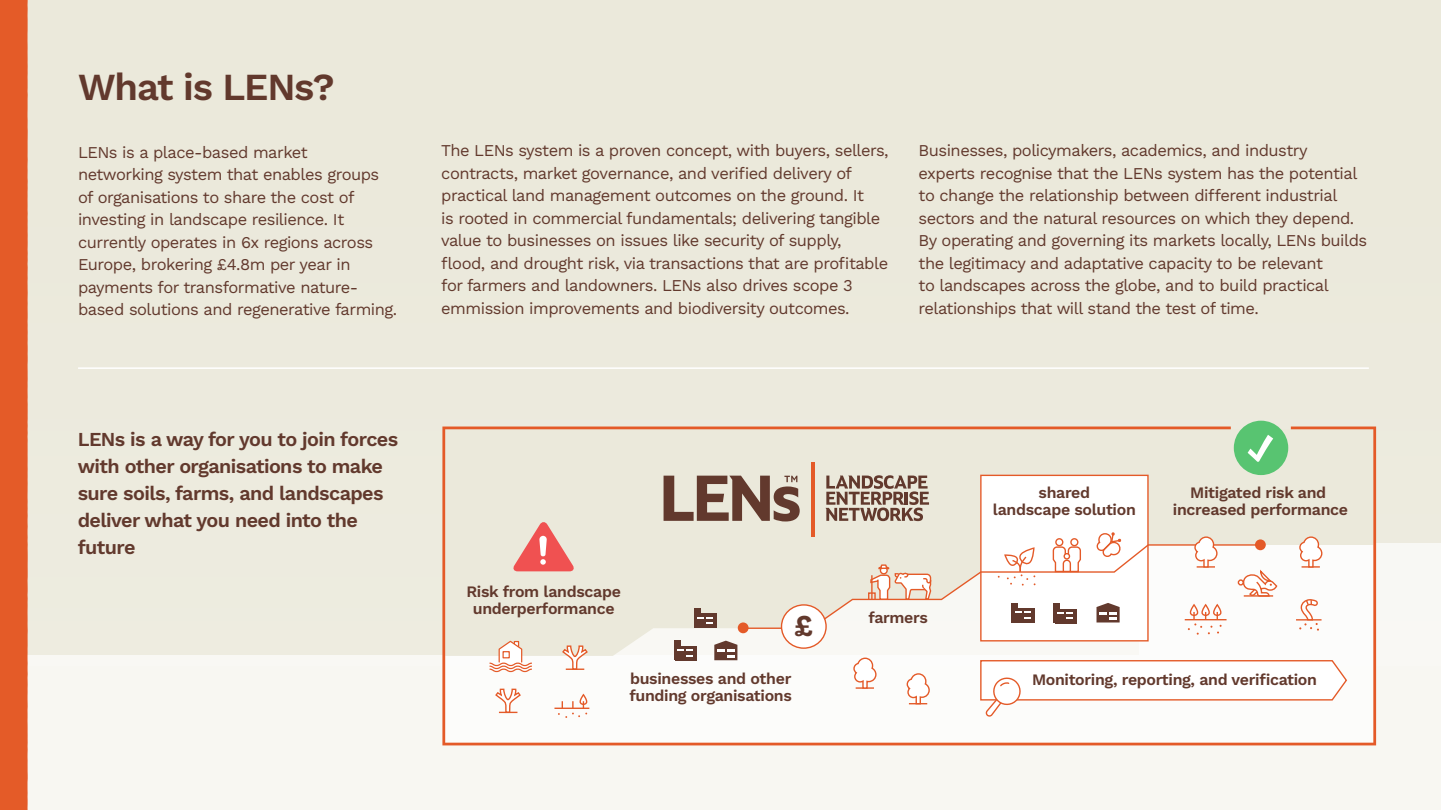
<style>
.page{position:relative;width:1441px;height:810px;background:#fff}
.page>*{position:absolute;margin:0;border:0;box-sizing:border-box;transform-origin:0 0}
.head{font:600 38.25px "Work Sans";letter-spacing:-.03em;color:#62392d}
.t1{font:700 30.3px "Work Sans";color:#62392d}
.body_large_semibold{font:600 19.8px/27px "Work Sans";letter-spacing:-.03em;color:#62392d}
.body{font:16.5px/22.5px "Work Sans";letter-spacing:-.03em;color:#62392d}
.t2{font:600 15.9px/17px "Work Sans";letter-spacing:-.02em;color:#62392d;text-align:center}
</style>
<div class="page">
<div style="left:0;top:0;width:1440px;height:810px;background:#ebe9db"></div>
<div style="left:1138px;top:544px;width:302px;height:266px;background:#f8f7f2"></div>
<div style="left:0;top:655px;width:1168px;height:155px;background:#f8f7f2"></div>
<div style="left:1233px;top:421px;width:54px;height:54px;background:#58c471;border-radius:50%"></div>
<svg style="left:442px;top:427px;width:933px;height:318px"></svg>
<hr style="left:78px;top:367px;width:1290px;height:2px;background:#fff">
<div style="left:0;top:0;width:28px;height:810px;background:#e45b28"></div>
<p class="head" style="left:78px;top:58px;width:258px">What is LENs?</p>
<p class="body" style="left:78px;top:140px;width:320px">LENs is a place-based market<br>networking system that enables groups of organisations to share the cost of investing in landscape resilience. It currently operates in 6x regions across Europe, brokering £4.8m per year in payments for transformative nature&shy;based solutions and regenerative farming.</p>
<p class="body" style="left:441px;top:138px;width:449px">The LENs system is a proven concept, with buyers, sellers, contracts, market governance, and verified delivery of practical land management outcomes on the ground. It<br>is rooted in commercial fundamentals; delivering tangible value to businesses on issues like security of supply, flood, and drought risk, via transactions that are profitable for farmers and landowners. LENs also drives scope 3 emmission improvements and biodiversity outcomes.</p>
<p class="body" style="left:918px;top:138px;width:450px">Businesses, policymakers, academics, and industry experts recognise that the LENs system has the potential to change the relationship between different industrial sectors and the natural resources on which they depend.<br>By operating and governing its markets locally, LENs builds the legitimacy and adaptative capacity to be relevant<br>to landscapes across the globe, and to build practical relationships that will stand the test of time.</p>
<p class="body_large_semibold" style="left:78px;top:425px;width:322px">LENs is a way for you to join forces with other organisations to make sure soils, farms, and landscapes deliver what you need into the future</p>
<p class="t2" style="left:466px;top:582px;width:156px">Risk from landscape underperformance</p>
<p class="t1" style="left:794px;top:603px;width:20px">£</p>
<p class="t2" style="left:629px;top:670px;width:164px;text-align:left">businesses and other funding organisations</p>
<p class="t2" style="left:868px;top:608px;width:61px">farmers</p>
<p class="t2" style="left:992px;top:484px;width:144px">shared<br>landscape solution</p>
<p class="t2" style="left:1172px;top:484px;width:177px">Mitigated risk and increased performance</p>
<p class="t2" style="left:1031px;top:671px;width:286px">Monitoring, reporting, and verification</p>
</div>
